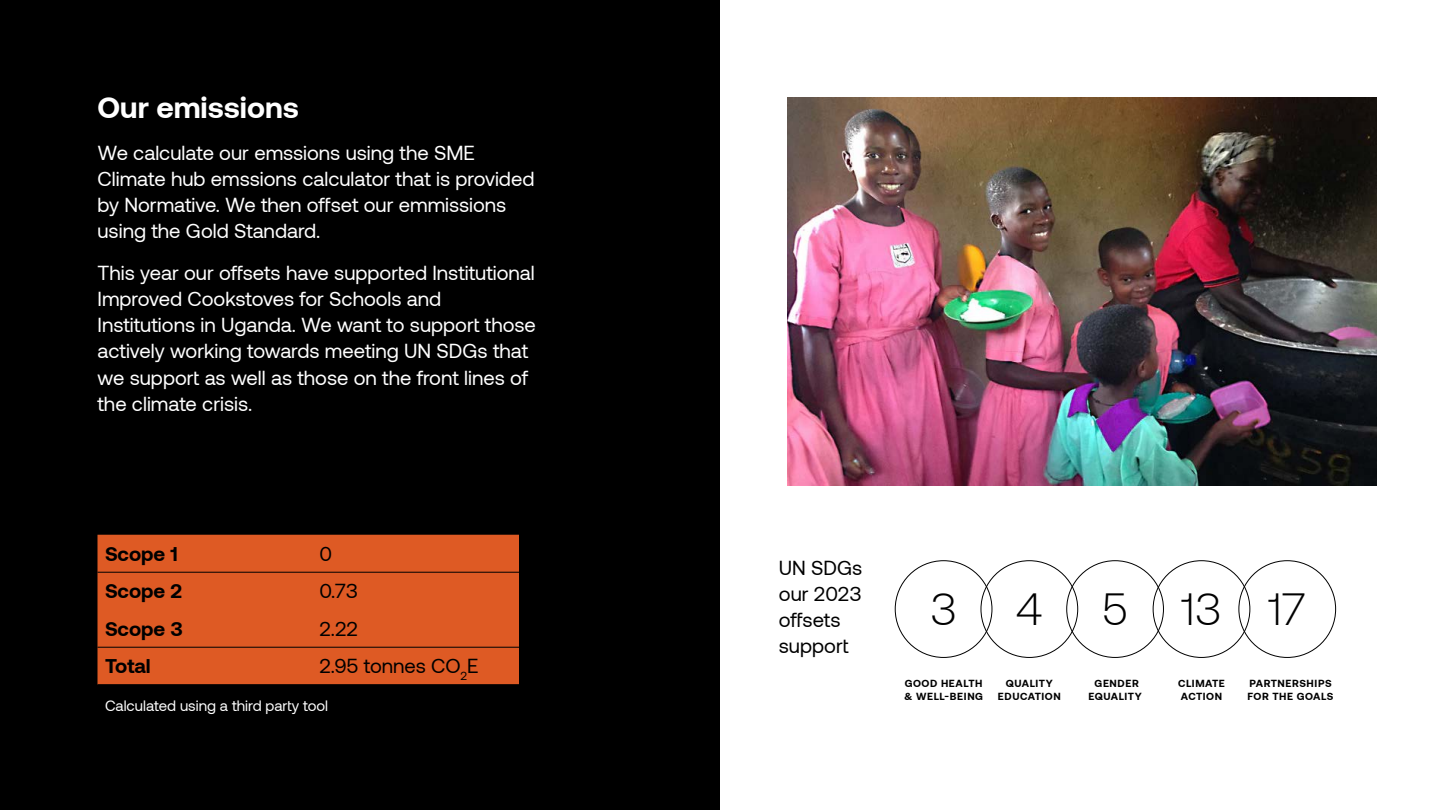
<style>
.page{position:relative;width:1440px;height:810px;background:#fff}
.page>*{position:absolute;margin:0;border:0;box-sizing:border-box;transform-origin:0 0}
.t1{font:300 45px "Aeonik";color:#000}
.t2{font:700 30px "Aeonik";color:#fff}
.t3{font:20.25px/26.2px "Aeonik";color:#fff}
.t4{font:20.25px/26.2px "Aeonik";color:#000}
.t5{font:700 20.25px "Aeonik";color:#000}
.t6{font:15px "Aeonik";color:#fff}
.t7{font:700 10.5px/12.6px "Aeonik";letter-spacing:.05em;color:#000}
</style>
<div class="page">
<div style="left:0;top:0;width:720px;height:810px;background:#000"></div>
<div style="left:98px;top:535px;width:421px;height:149px;background:#de5a24"></div>
<hr style="left:98px;top:572px;width:127px;height:1px;background:#000">
<hr style="left:225px;top:572px;width:87px;height:1px;background:#000">
<hr style="left:312px;top:572px;width:207px;height:1px;background:#000">
<hr style="left:98px;top:647px;width:127px;height:1px;background:#000">
<hr style="left:225px;top:647px;width:87px;height:1px;background:#000">
<hr style="left:312px;top:647px;width:207px;height:1px;background:#000">
<hr style="left:225px;top:609px;width:87px;height:1px;background:#de5a24">
<hr style="left:312px;top:609px;width:207px;height:1px;background:#de5a24">
<img style="left:787px;top:98px;width:590px;height:387px">
<h2 class="t2" style="left:98px;top:91px;width:203px">Our emissions</h2>
<p class="t3" style="left:98px;top:140px;width:438px">We calculate our emssions using the SME Climate hub emssions calculator that is provided by Normative. We then offset our emmissions using the Gold Standard.</p>
<p class="t3" style="left:98px;top:260px;width:440px">This year our offsets have supported Institutional Improved Cookstoves for Schools and Institutions in Uganda. We want to support those actively working towards meeting UN SDGs that we support as well as those on the front lines of the climate crisis.</p>
<p class="t5" style="left:105px;top:542px;width:74px">Scope 1</p>
<p class="t4" style="left:320px;top:540px;width:14px">0</p>
<p class="t5" style="left:105px;top:579px;width:79px">Scope 2</p>
<p class="t4" style="left:320px;top:578px;width:40px">0.73</p>
<p class="t5" style="left:105px;top:617px;width:79px">Scope 3</p>
<p class="t4" style="left:320px;top:615px;width:40px">2.22</p>
<p class="t5" style="left:105px;top:654px;width:47px">Total</p>
<p class="t4" style="left:320px;top:653px;width:161px">2.95 tonnes CO<sub>2</sub>E</p>
<p class="t6" style="left:105px;top:697px;width:225px">Calculated using a third party tool</p>
<p class="t4" style="left:779px;top:554px;width:85px">UN SDGs our 2023 offsets support</p>
<h1 class="t1" style="left:930px;top:584px;width:28px">3</h1>
<h1 class="t1" style="left:1016px;top:584px;width:28px">4</h1>
<h1 class="t1" style="left:1102px;top:584px;width:205px">5 13 17</h1>
<p class="t7" style="left:904px;top:677px;width:81px">GOOD HEALTH &amp; WELL-BEING</p>
<p class="t7" style="left:1088px;top:677px;width:55px;text-align:center">GENDER<br>EQUALITY</p>
<p class="t7" style="left:1178px;top:677px;width:48px">CLIMATE<br>ACTION</p>
<p class="t7" style="left:998px;top:677px;width:64px;text-align:center">QUALITY<br>EDUCATION</p>
<p class="t7" style="left:1248px;top:677px;width:87px">PARTNERSHIPS<br>FOR THE GOALS</p>
</div>
